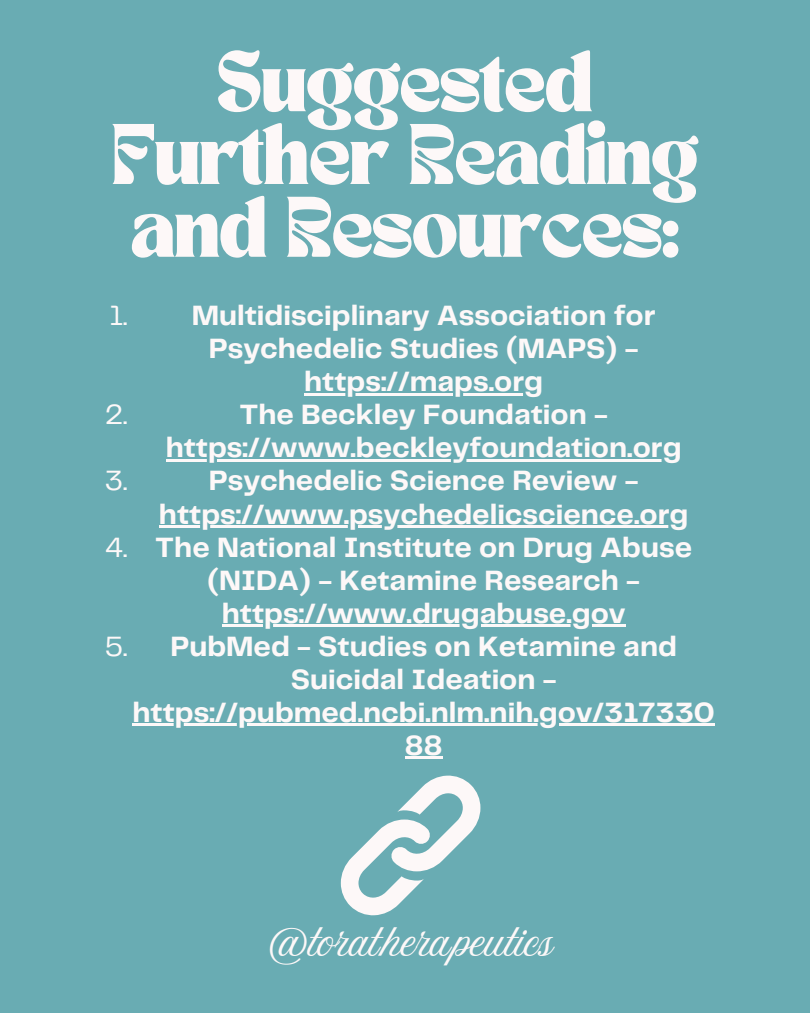
<style>
.page{position:relative;width:810px;height:1013px;background:#fff}
.page>*{position:absolute;margin:0;border:0;box-sizing:border-box;transform-origin:0 0}
.t1{font:60px/72.8px "TANNIMBUS";letter-spacing:-.015em;color:#fdf8f8;text-align:center}
.t2{font:38px "Amoresa";letter-spacing:-.02em;color:#fdf8f8}
.t3{font:700 29px/33px "Telegraf";color:#fdf8f8;text-align:center}
.t4{font:29px "Telegraf";color:#fdf8f8}
</style>
<div class="page">
<div style="left:0;top:0;width:810px;height:1012px;background:#69acb3"></div>
<hr style="left:304px;top:393px;width:239px;height:2px;background:#fdf8f8">
<hr style="left:166px;top:459px;width:516px;height:2px;background:#fdf8f8">
<hr style="left:159px;top:525px;width:529px;height:2px;background:#fdf8f8">
<hr style="left:222px;top:624px;width:404px;height:2px;background:#fdf8f8">
<hr style="left:133px;top:723px;width:582px;height:2px;background:#fdf8f8">
<hr style="left:405px;top:756px;width:37px;height:2px;background:#fdf8f8">
<svg style="left:341px;top:775px;width:139px;height:140px"></svg>
<h1 class="t1" style="left:112px;top:52px;width:588px">Suggested<br>Further Reading and Resources:</h1>
<p class="t4" style="left:110px;top:303px;width:19px">1.</p>
<h1 class="t3" style="left:192px;top:301px;width:466px">Multidisciplinary Association for<br>Psychedelic Studies (MAPS) -</h1>
<p class="t3" style="left:304px;top:367px;width:240px">https://maps.org</p>
<p class="t4" style="left:105px;top:402px;width:24px">2.</p>
<p class="t3" style="left:239px;top:400px;width:370px">The Beckley Foundation -</p>
<p class="t3" style="left:166px;top:433px;width:517px">https://www.beckleyfoundation.org</p>
<p class="t4" style="left:105px;top:468px;width:24px">3.</p>
<p class="t3" style="left:209px;top:466px;width:431px">Psychedelic Science Review -</p>
<p class="t3" style="left:159px;top:499px;width:531px">https://www.psychedelicscience.org</p>
<h2 class="t4" style="left:105px;top:534px;width:24px">4.</h2>
<p class="t3" style="left:155px;top:532px;width:538px">The National Institute on Drug Abuse (NIDA) - Ketamine Research -</p>
<h2 class="t3" style="left:222px;top:598px;width:405px">https://www.drugabuse.gov</h2>
<p class="t3" style="left:133px;top:631px;width:584px">PubMed - Studies on Ketamine and<br>Suicidal Ideation - https://pubmed.ncbi.nlm.nih.gov/317330<br>88</p>
<p class="t4" style="left:105px;top:633px;width:24px">5.</p>
<h2 class="t2" style="left:269px;top:921px;width:286px">@toratherapeutics</h2>
</div>
